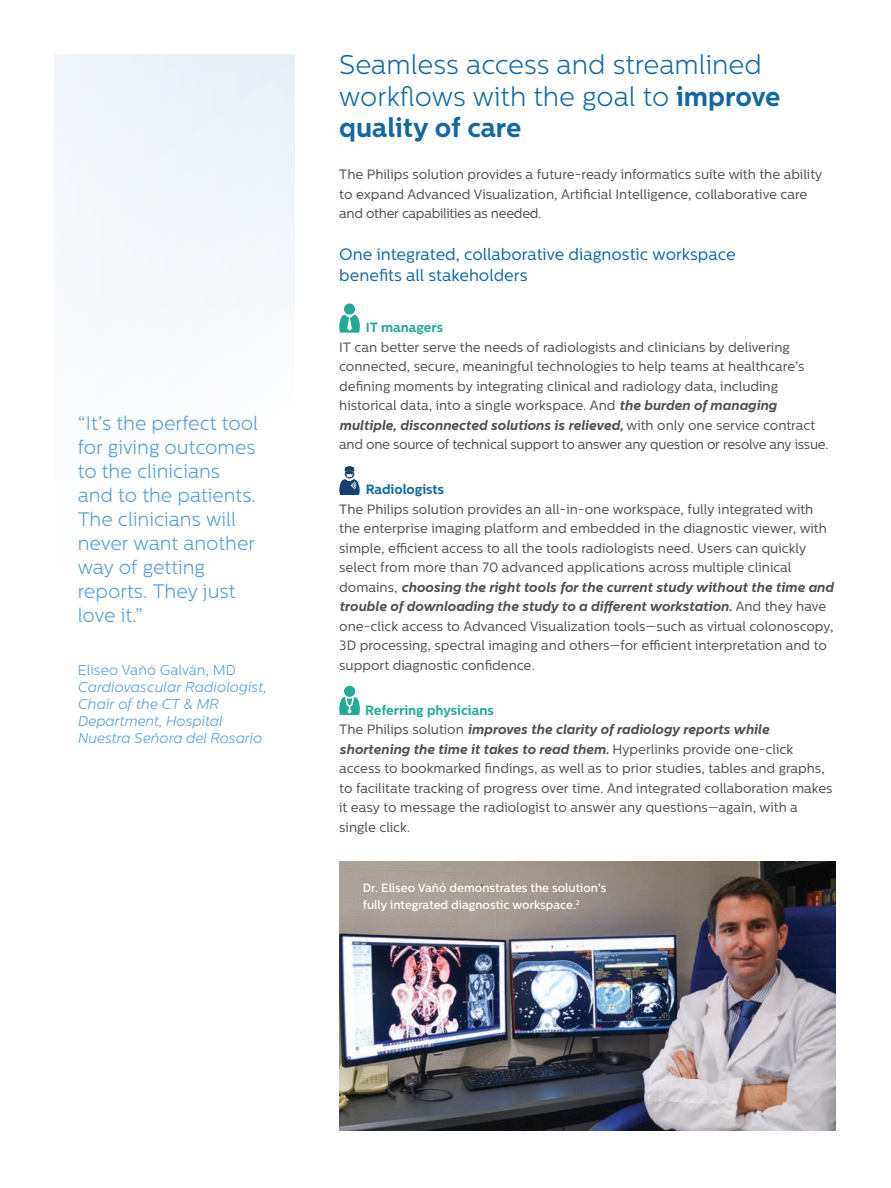
<style>
.page{position:relative;width:891px;height:1188px;background:#fff}
.page>*{position:absolute;margin:0;border:0;box-sizing:border-box;transform-origin:0 0}
.t1{font:300 27px/31.5px "Centrale Sans";color:#1367a3}
.t2{font:300 19.5px/24px "Centrale Sans";color:#509bd2}
.t3{font:16.5px/21px "Centrale Sans";color:#1367a3}
.t4{font:italic 300 14.25px/17.1px "Centrale Sans";letter-spacing:-.01em;color:#509bd2}
.t5{font:300 14.25px "Centrale Sans";color:#509bd2}
.t6{font:13.5px/19.5px "Centrale Sans";color:#4d4f4f}
.t7{font:700 13.5px "Centrale Sans";color:#1367a3}
.t8{font:700 13.5px "Centrale Sans";color:#24a999}
.t9{font:500 12px/16.5px "Centrale Sans";color:#fff}
.s1{font-weight:700}
.s2{color:#646464}
.s3{font-weight:700;font-style:italic}
.s4{font-weight:700;color:#24a999}
</style>
<div class="page">
<div style="left:344px;top:304px;width:11px;height:11px;background:#24a999;border-radius:50%"></div>
<svg style="left:339px;top:315px;width:21px;height:18px"></svg>
<div style="left:54px;top:54px;width:240px;height:1077px;background:linear-gradient(to bottom,#f2f6fa,#fff)"></div>
<img style="left:339px;top:862px;width:496px;height:269px">
<div style="left:344px;top:686px;width:11px;height:11px;background:#24a999;border-radius:50%"></div>
<svg style="left:339px;top:697px;width:21px;height:18px"></svg>
<svg style="left:339px;top:466px;width:21px;height:29px"></svg>
<h2 class="t2" style="left:78px;top:411px;width:182px">“It’s the perfect tool for giving outcomes to the clinicians and to the patients.<br>The clinicians will never want another way of getting reports. They just love it.”</h2>
<p class="t5" style="left:78px;top:662px;width:160px">Eliseo Vañó Galván, MD</p>
<p class="t4" style="left:78px;top:678px;width:191px">Cardiovascular Radiologist,<br>Chair of the CT &amp; MR<br>Department, Hospital<br>Nuestra Señora del Rosario</p>
<h1 class="t1" style="left:339px;top:49px;width:443px">Seamless access and streamlined workflows with the goal to <span class="s1">improve quality of care</span></h1>
<p class="t6" style="left:339px;top:165px;width:485px">The Philips solution provides a future-ready informatics suite with the ability to expand Advanced Visualization, Artificial Intelligence, collaborative care and other capabilities as needed<span class="s2">.</span></p>
<p class="t3" style="left:339px;top:244px;width:398px">One integrated, collaborative diagnostic workspace benefits all stakeholders</p>
<p class="t8" style="left:366px;top:320px;width:79px">IT managers</p>
<p class="t6" style="left:339px;top:337px;width:491px">IT can better serve the needs of radiologists and clinicians by delivering connected, secure, meaningful technologies to help teams at healthcare’s defining moments by integrating clinical and radiology data, including historical data, into a single workspace. And <span class="s3">the burden of managing multiple, disconnected solutions is relieved,</span> with only one service contract and one source of technical support to answer any question or resolve any issue<span class="s2">.</span></p>
<p class="t7" style="left:366px;top:482px;width:80px">Radiologists</p>
<p class="t6" style="left:339px;top:499px;width:496px">The Philips solution provides an all-in-one workspace, fully integrated with the enterprise imaging platform and embedded in the diagnostic viewer, with simple, efficient access to all the tools radiologists need. Users can quickly select from more than 70 advanced applications across multiple clinical domains, <span class="s3">choosing the right tools for the current study without the time and trouble of downloading the study to a different workstation.</span> And they have one-click access to Advanced Visualization tools—such as virtual colonoscopy, 3D processing, spectral imaging and others—for efficient interpretation and to support diagnostic confidence<span class="s2">.</span></p>
<p class="t6" style="left:339px;top:700px;width:495px;text-indent:26px"><span class="s4">Referring physicians<br></span>The Philips solution <span class="s3">improves the clarity of radiology reports while shortening the time it takes to read them.</span> Hyperlinks provide one-click access to bookmarked findings, as well as to prior studies, tables and graphs, to facilitate tracking of progress over time. And integrated collaboration makes it easy to message the radiologist to answer any questions—again, with a single click<span class="s2">.</span></p>
<p class="t9" style="left:363px;top:880px;width:245px">Dr. Eliseo Vañó demonstrates the solution’s fully integrated diagnostic workspace.<sup>2</sup></p>
</div>
